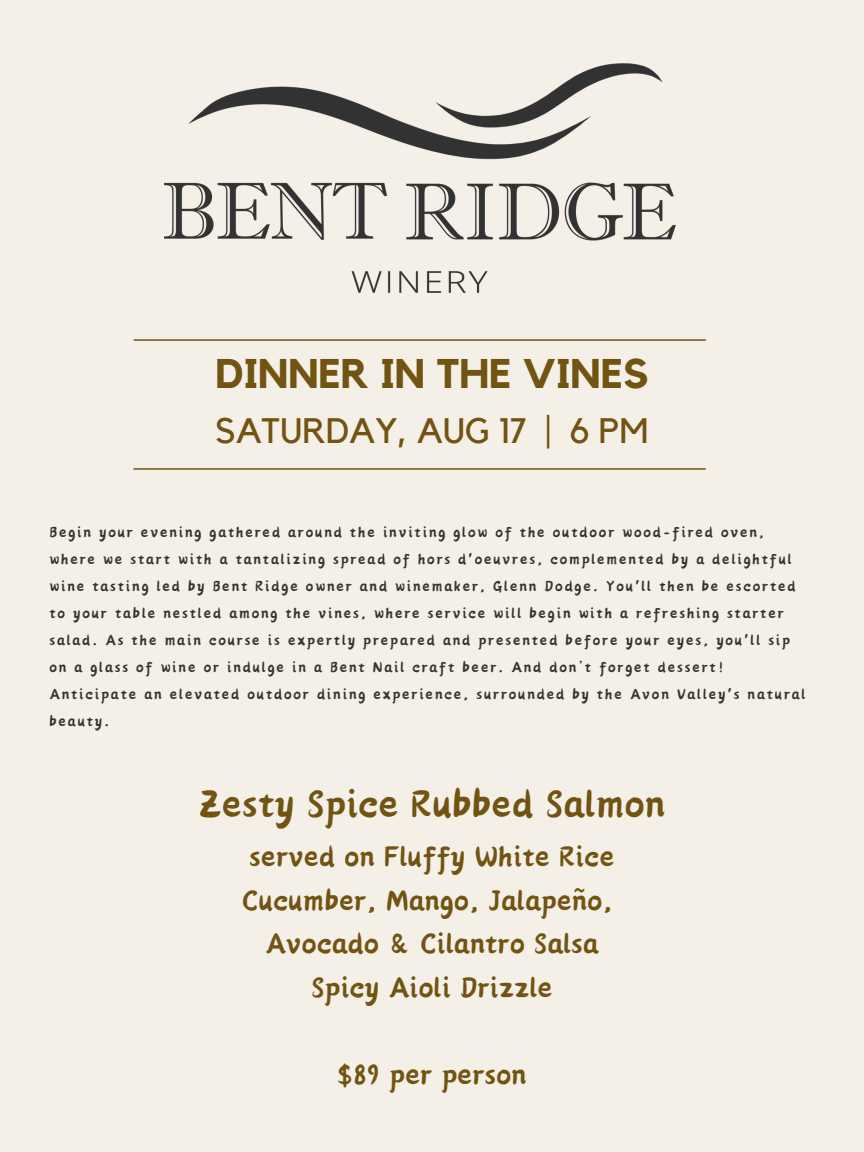
<style>
.page{position:relative;width:864px;height:1152px;background:#f4f0e8}
.page>*{position:absolute;margin:0;border:0;box-sizing:border-box;transform-origin:0 0}
.t1{font:47.2px "Canva Li";letter-spacing:.01em;color:#725412}
.t2{font:700 41.2px "Kollektif";color:#725412}
.t3{font:35.2px/43.6px "Canva Li";letter-spacing:.01em;color:#725412;text-align:center}
.t4{font:35.2px "Kollektif";color:#725412}
.t5{font:18.2px/27px "Canva Li";letter-spacing:.1em;color:#343433}
</style>
<div class="page">
<hr style="left:134px;top:339px;width:572px;height:2px;background:#725412">
<img style="left:164px;top:63px;width:512px;height:230px">
<hr style="left:134px;top:468px;width:572px;height:2px;background:#725412">
<h1 class="t2" style="left:216px;top:355px;width:434px">DINNER IN THE VINES</h1>
<p class="t4" style="left:216px;top:414px;width:434px">SATURDAY, AUG 17 | 6 PM</p>
<h2 class="t5" style="left:49px;top:519px;width:758px">Begin your evening gathered around the inviting glow of the outdoor wood-fired oven, where we start with a tantalizing spread of hors d'oeuvres, complemented by a delightful wine tasting led by Bent Ridge owner and winemaker, Glenn Dodge. You'll then be escorted to your table nestled among the vines, where service will begin with a refreshing starter salad. As the main course is expertly prepared and presented before your eyes, you'll sip on a glass of wine or indulge in a Bent Nail craft beer. And don’t forget dessert!<br>Anticipate an elevated outdoor dining experience, surrounded by the Avon Valley's natural beauty.</h2>
<h3 class="t1" style="left:199px;top:785px;width:468px">Zesty Spice Rubbed Salmon</h3>
<h3 class="t3" style="left:242px;top:836px;width:374px">served on Fluffy White Rice<br>Cucumber, Mango, Jalapeño,<br>Avocado &amp; Cilantro Salsa<br>Spicy Aioli Drizzle</h3>
<h3 class="t3" style="left:338px;top:1054px;width:190px">$89 per person</h3>
</div>
